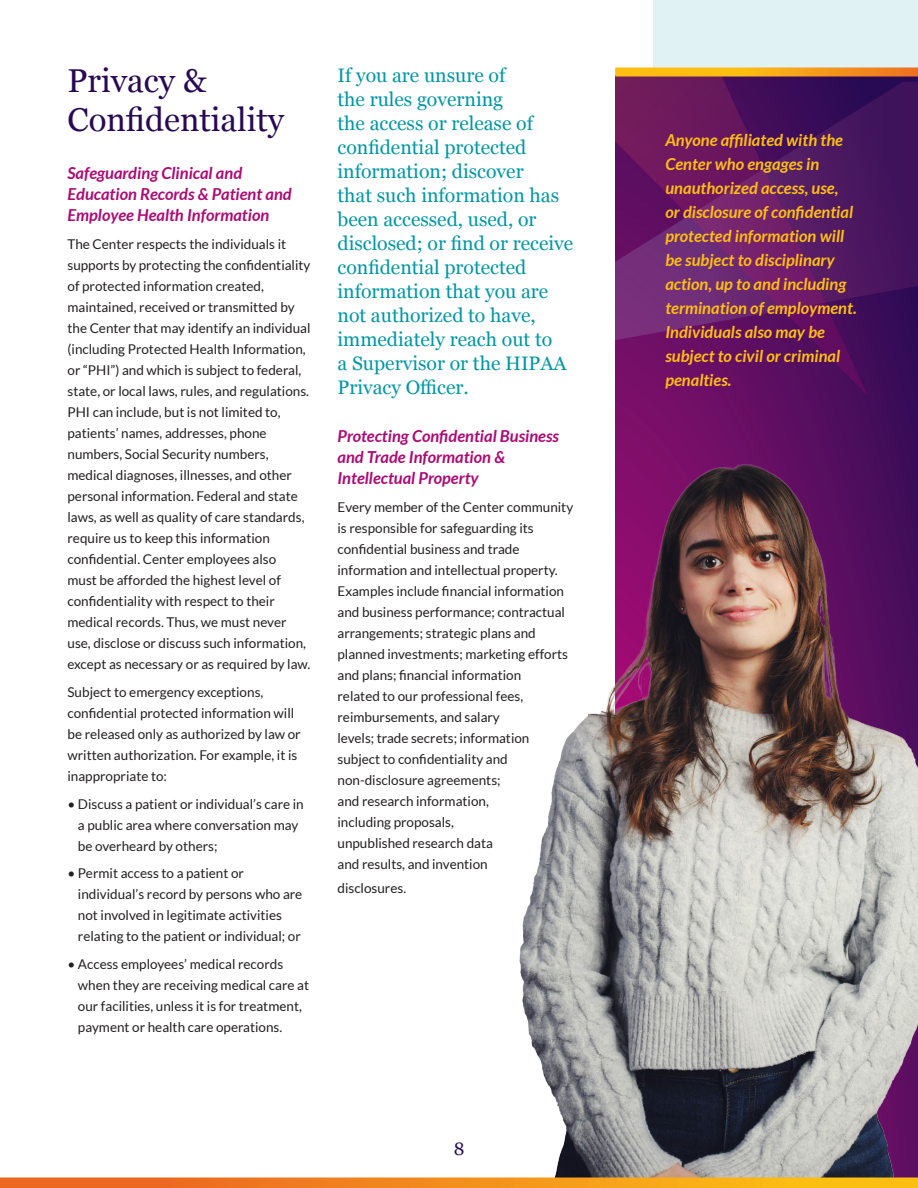
<style>
.page{position:relative;width:918px;height:1188px;background:#fff}
.page>*{position:absolute;margin:0;border:0;box-sizing:border-box;transform-origin:0 0}
.Main_Headline{font:33px/39px "Georgia";color:#280953}
.subhead{font:19.5px/24px "Georgia";color:#0097a4}
.t1{font:18px "Georgia";color:#280953}
.yellow_call_out_text{font:italic 700 16.5px/24px "Lato";color:#fdbe12}
.subhead-2{font:italic 700 16.5px/21px "Lato";color:#ad0a74}
.body_copy{font:13.5px/21px "Lato";color:#231f20}
</style>
<div class="page">
<div style="left:654px;top:0;width:264px;height:1188px;background:#e0f2f3"></div>
<div style="left:615px;top:75px;width:303px;height:1113px;background:linear-gradient(to right,#86106c,#390d58)"></div>
<svg style="left:868px;top:81px;width:50px;height:290px;background:#3d105a"></svg>
<svg style="left:615px;top:76px;width:253px;height:320px;background:#601864"></svg>
<svg style="left:615px;top:68px;width:303px;height:8px;background:#f8a617"></svg>
<img style="left:486px;top:449px;width:432px;height:729px">
<svg style="left:0;top:1178px;width:918px;height:10px;background:#f3901b"></svg>
<p class="Main_Headline" style="left:68px;top:60px;width:218px">Privacy &amp;<br>Confidentiality</p>
<p class="subhead-2" style="left:68px;top:163px;width:226px">Safeguarding Clinical and<br>Education Records &amp; Patient and<br>Employee Health Information</p>
<p class="body_copy" style="left:68px;top:234px;width:245px">The Center respects the individuals it supports by protecting the confidentiality of protected information created, maintained, received or transmitted by the Center that may identify an individual (including Protected Health Information, or “PHI”) and which is subject to federal, state, or local laws, rules, and regulations.<br>PHI can include, but is not limited to, patients’ names, addresses, phone numbers, Social Security numbers, medical diagnoses, illnesses, and other personal information. Federal and state laws, as well as quality of care standards, require us to keep this information confidential. Center employees also<br>must be afforded the highest level of confidentiality with respect to their medical records. Thus, we must never use, disclose or discuss such information, except as necessary or as required by law.</p>
<p class="body_copy" style="left:68px;top:681px;width:235px">Subject to emergency exceptions, confidential protected information will be released only as authorized by law or written authorization. For example, it is inappropriate to:</p>
<p class="body_copy" style="left:78px;top:793px;width:227px;text-indent:-10px">• Discuss a patient or individual’s care in a public area where conversation may be overheard by others;</p>
<p class="body_copy" style="left:78px;top:863px;width:226px;text-indent:-10px">• Permit access to a patient or individual’s record by persons who are not involved in legitimate activities relating to the patient or individual; or</p>
<p class="body_copy" style="left:78px;top:954px;width:233px;text-indent:-10px">• Access employees’ medical records when they are receiving medical care at our facilities, unless it is for treatment, payment or health care operations.</p>
<p class="subhead" style="left:338px;top:63px;width:237px">If you are unsure of<br>the rules governing<br>the access or release of confidential protected information; discover<br>that such information has been accessed, used, or disclosed; or find or receive confidential protected information that you are not authorized to have, immediately reach out to<br>a Supervisor or the HIPAA<br>Privacy Officer.</p>
<p class="subhead-2" style="left:338px;top:426px;width:223px">Protecting Confidential Business and Trade Information &amp;<br>Intellectual Property</p>
<p class="body_copy" style="left:338px;top:497px;width:237px">Every member of the Center community is responsible for safeguarding its confidential business and trade information and intellectual property.<br>Examples include financial information and business performance; contractual arrangements; strategic plans and planned investments; marketing efforts and plans; financial information<br>related to our professional fees, reimbursements, and salary<br>levels; trade secrets; information subject to confidentiality and non-disclosure agreements;<br>and research information,<br>including proposals,<br>unpublished research data<br>and results, and invention</p>
<p class="body_copy" style="left:338px;top:878px;width:70px">disclosures.</p>
<h3 class="t1" style="left:454px;top:1135px;width:12px">8</h3>
<p class="yellow_call_out_text" style="left:665px;top:128px;width:193px">Anyone affiliated with the<br>Center who engages in unauthorized access, use, or disclosure of confidential protected information will be subject to disciplinary action, up to and including termination of employment.<br>Individuals also may be subject to civil or criminal penalties.</p>
</div>
